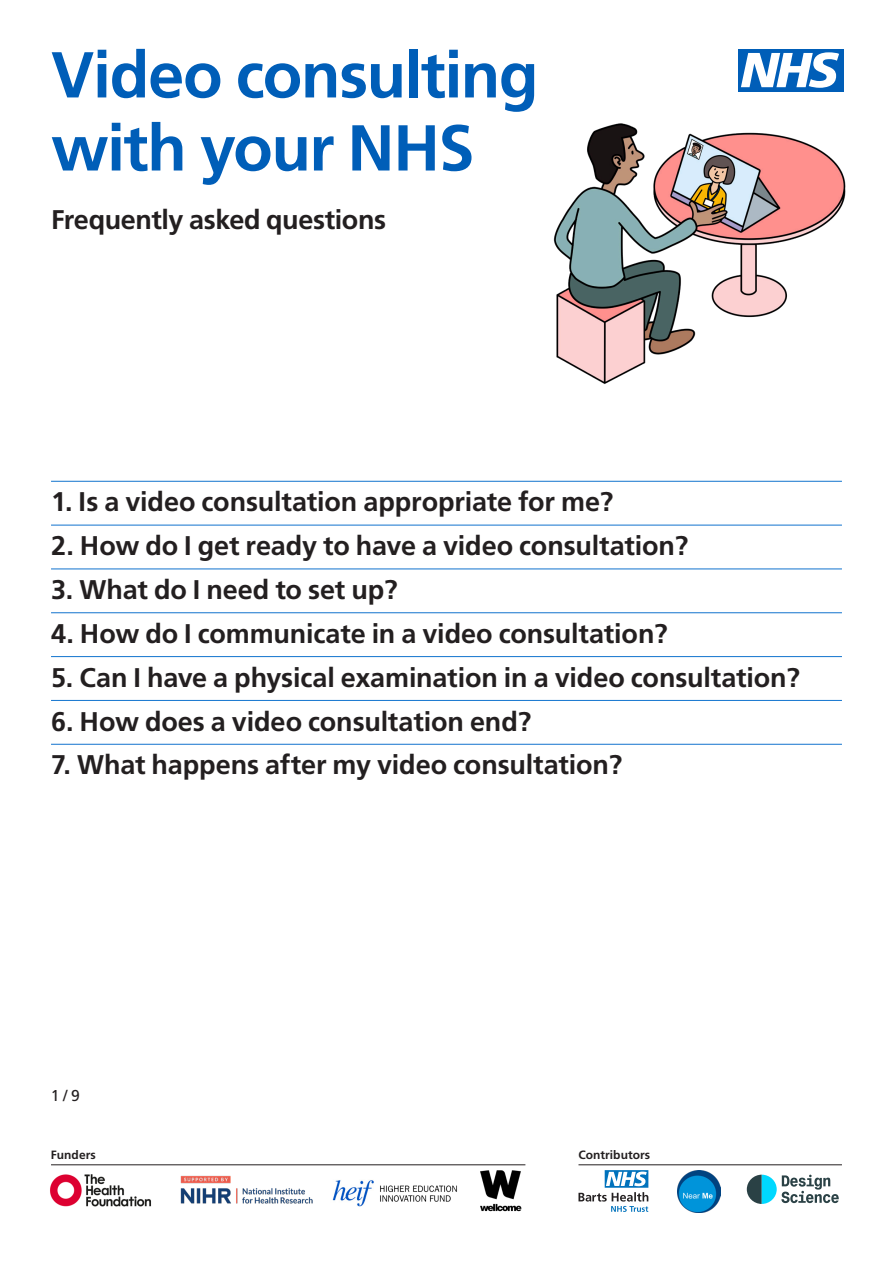
<style>
.page{position:relative;width:893px;height:1263px;background:#fff}
.page>*{position:absolute;margin:0;border:0;box-sizing:border-box;transform-origin:0 0}
.H1_24pt{font:700 64.8px/73.1px "Frutiger";letter-spacing:-.025em;color:#005eb8}
.Contents{font:700 27px "Frutiger";letter-spacing:-.005em;color:#231f20}
.H1_24pt-2{font:700 27px "Frutiger";letter-spacing:-.015em;color:#231f20}
.Text_16{font:15.75px "Frutiger";color:#231f20}
.Text_bold_10{font:700 12px "Frutiger";letter-spacing:.005em;color:#231f20}
</style>
<div class="page">
<div style="left:738px;top:49px;width:105px;height:42px;background:#005eb8"></div>
<svg style="left:741px;top:52px;width:98px;height:36px"></svg>
<svg style="left:578px;top:1170px;width:70px;height:42px"></svg>
<svg style="left:747px;top:1175px;width:92px;height:29px"></svg>
<img style="left:180px;top:1175px;width:133px;height:29px">
<img style="left:50px;top:1174px;width:101px;height:33px">
<img style="left:472px;top:1164px;width:54px;height:48px">
<img style="left:380px;top:1185px;width:77px;height:17px">
<img style="left:332px;top:1180px;width:42px;height:27px">
<img style="left:678px;top:1170px;width:43px;height:43px">
<hr style="left:51px;top:1164px;width:474px;height:1px;background:#231f20">
<hr style="left:578px;top:1164px;width:264px;height:1px;background:#231f20">
<hr style="left:51px;top:481px;width:791px;height:1px;background:#1173ce">
<hr style="left:51px;top:525px;width:791px;height:1px;background:#1173ce">
<hr style="left:51px;top:568px;width:791px;height:1px;background:#1173ce">
<hr style="left:51px;top:612px;width:791px;height:1px;background:#1173ce">
<hr style="left:51px;top:656px;width:791px;height:1px;background:#1173ce">
<hr style="left:51px;top:700px;width:791px;height:1px;background:#1173ce">
<hr style="left:51px;top:744px;width:791px;height:1px;background:#1173ce">
<img style="left:553px;top:123px;width:293px;height:261px">
<p class="H1_24pt" style="left:51px;top:39px;width:489px">Video consulting with your NHS</p>
<p class="H1_24pt-2" style="left:51px;top:203px;width:337px">Frequently asked questions</p>
<p class="Contents" style="left:51px;top:486px;width:564px">1. Is a video consultation appropriate for me?</p>
<p class="Contents" style="left:51px;top:530px;width:639px">2. How do I get ready to have a video consultation?</p>
<p class="Contents" style="left:51px;top:574px;width:348px">3. What do I need to set up?</p>
<p class="Contents" style="left:51px;top:618px;width:618px">4. How do I communicate in a video consultation?</p>
<p class="Contents" style="left:51px;top:661px;width:750px">5. Can I have a physical examination in a video consultation?</p>
<p class="Contents" style="left:51px;top:705px;width:482px">6. How does a video consultation end?</p>
<p class="Contents" style="left:51px;top:749px;width:573px">7. What happens after my video consultation?</p>
<p class="Text_16" style="left:51px;top:1087px;width:30px">1 / 9</p>
<p class="Text_bold_10" style="left:51px;top:1148px;width:46px">Funders</p>
<p class="Text_bold_10" style="left:578px;top:1148px;width:73px">Contributors</p>
</div>
